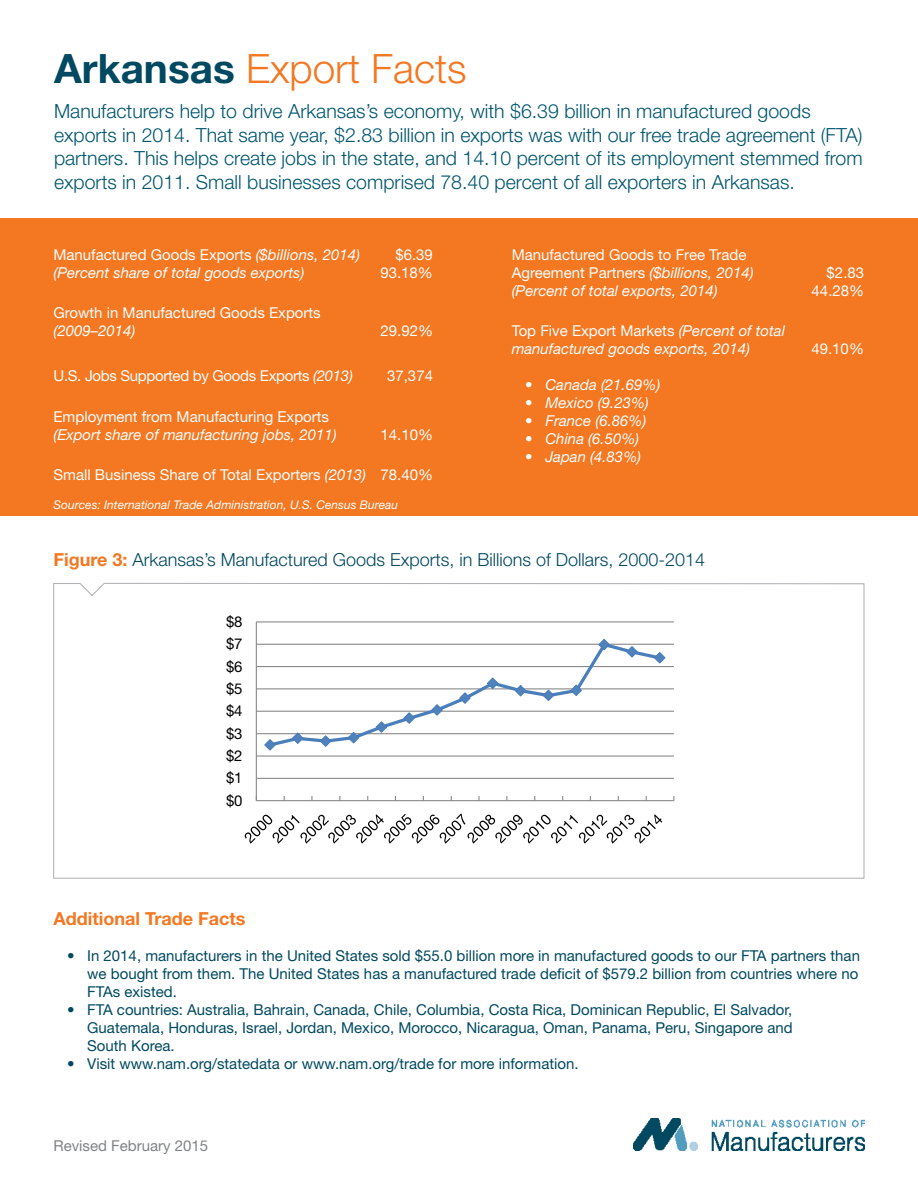
<style>
.page{position:relative;width:918px;height:1188px;background:#fff}
.page>*{position:absolute;margin:0;border:0;box-sizing:border-box;transform-origin:0 0}
.t1{font:300 40.5px "Helvetica Neue LT Std";color:#f47721}
.t2{font:300 19.5px/23.4px "Helvetica Neue LT Std";color:#00566f}
.t3{font:300 18px "Helvetica Neue LT Std";color:#004960}
.t4{font:700 18px "Helvetica Neue LT Std";color:#f47721}
.t5{font:15px/18px "Helvetica Neue LT Std";color:#004960;text-align:justify}
.t6{font:15px/18px "Helvetica Neue LT Std";color:#fff}
.t7{font:italic 15px/18px "Helvetica Neue LT Std";color:#fff}
.t8{font:15px "Helvetica Neue LT Std";letter-spacing:-.02em;color:#fff}
.t9{font:15px "Helvetica Neue LT Std";color:#808285}
.t10{font:15px "Helvetica Neue LT Std";color:#000}
.t11{font:italic 12px "Helvetica Neue LT Std";color:#fff}
.s1{font-weight:700;color:#004960}
.s2{font-style:italic}
.s3{font-style:normal}
.s4{font-weight:700;color:#f47721}
</style>
<div class="page">
<div style="left:0;top:218px;width:918px;height:298px;background:#f47721"></div>
<svg style="left:53px;top:583px;width:811px;height:296px"></svg>
<img style="left:634px;top:1118px;width:230px;height:32px">
<p class="t1" style="left:54px;top:44px;width:414px"><span class="s1">Arkansas</span> Export Facts</p>
<p class="t2" style="left:54px;top:99px;width:810px">Manufacturers help to drive Arkansas’s economy, with $6.39 billion in manufactured goods exports in 2014. That same year, $2.83 billion in exports was with our free trade agreement (FTA) partners. This helps create jobs in the state, and 14.10 percent of its employment stemmed from exports in 2011. Small businesses comprised 78.40 percent of all exporters in Arkansas.</p>
<p class="t6" style="left:54px;top:245px;width:308px">Manufactured Goods Exports <span class="s2">($billions, 2014)</span></p>
<p class="t7" style="left:54px;top:263px;width:252px">(Percent share of total goods exports)</p>
<p class="t6" style="left:54px;top:304px;width:269px">Growth in Manufactured Goods Exports</p>
<p class="t7" style="left:54px;top:322px;width:83px">(2009–2014)</p>
<p class="t8" style="left:54px;top:367px;width:301px">U.S. Jobs Supported by Goods Exports <span class="s2">(2013)</span></p>
<p class="t6" style="left:54px;top:407px;width:277px">Employment from Manufacturing Exports</p>
<p class="t7" style="left:54px;top:425px;width:285px">(Export share of manufacturing jobs, 2011)</p>
<p class="t6" style="left:54px;top:466px;width:314px">Small Business Share of Total Exporters <span class="s2">(2013)</span></p>
<p class="t6" style="left:395px;top:245px;width:39px">$6.39</p>
<p class="t6" style="left:380px;top:264px;width:54px">93.18%</p>
<p class="t6" style="left:380px;top:322px;width:54px">29.92%</p>
<p class="t6" style="left:387px;top:367px;width:47px">37,374</p>
<p class="t6" style="left:380px;top:425px;width:54px">14.10%</p>
<p class="t6" style="left:380px;top:466px;width:54px">78.40%</p>
<p class="t11" style="left:54px;top:498px;width:346px">Sources: International Trade Administration, U.S. Census Bureau</p>
<p class="t6" style="left:512px;top:245px;width:243px">Manufactured Goods to Free Trade<br>Agreement Partners <span class="s2">($billions, 2014)</span></p>
<p class="t7" style="left:512px;top:281px;width:207px">(Percent of total exports, 2014)</p>
<p class="t7" style="left:512px;top:322px;width:275px"><span class="s3">Top Five Export Markets</span> (Percent of total manufactured goods exports, 2014)</p>
<p class="t7" style="left:525px;top:376px;width:137px">• Canada (21.69%)</p>
<p class="t7" style="left:525px;top:394px;width:125px">• Mexico (9.23%)</p>
<p class="t7" style="left:525px;top:412px;width:123px">• France (6.86%)</p>
<p class="t7" style="left:525px;top:430px;width:115px">• China (6.50%)</p>
<p class="t7" style="left:525px;top:448px;width:117px">• Japan (4.83%)</p>
<p class="t3" style="left:54px;top:548px;width:653px"><span class="s4">Figure 3:</span> Arkansas’s Manufactured Goods Exports, in Billions of Dollars, 2000-2014</p>
<p class="t10" style="left:226px;top:613px;width:18px">$8</p>
<p class="t10" style="left:226px;top:635px;width:18px">$7</p>
<p class="t10" style="left:226px;top:657px;width:18px">$6</p>
<p class="t10" style="left:226px;top:680px;width:18px">$5</p>
<p class="t10" style="left:226px;top:702px;width:18px">$4</p>
<p class="t10" style="left:226px;top:724px;width:18px">$3</p>
<p class="t10" style="left:226px;top:747px;width:18px">$2</p>
<p class="t10" style="left:226px;top:769px;width:18px">$1</p>
<p class="t10" style="left:226px;top:791px;width:18px">$0</p>
<p class="t6" style="left:827px;top:264px;width:39px">$2.83</p>
<p class="t6" style="left:812px;top:281px;width:54px">44.28%</p>
<p class="t6" style="left:811px;top:340px;width:54px">49.10%</p>
<p class="t4" style="left:54px;top:908px;width:193px">Additional Trade Facts</p>
<p class="t5" style="left:87px;top:947px;width:774px;text-indent:-20px">• In 2014, manufacturers in the United States sold $55.0 billion more in manufactured goods to our FTA partners than we bought from them. The United States has a manufactured trade deficit of $579.2 billion from countries where no FTAs existed.</p>
<p class="t5" style="left:87px;top:1001px;width:707px;text-indent:-20px">• FTA countries: Australia, Bahrain, Canada, Chile, Columbia, Costa Rica, Dominican Republic, El Salvador, Guatemala, Honduras, Israel, Jordan, Mexico, Morocco, Nicaragua, Oman, Panama, Peru, Singapore and South Korea.</p>
<p class="t5" style="left:67px;top:1055px;width:513px">• Visit www.nam.org/statedata or www.nam.org/trade for more information.</p>
<p class="t9" style="left:54px;top:1136px;width:156px">Revised February 2015</p>
</div>
